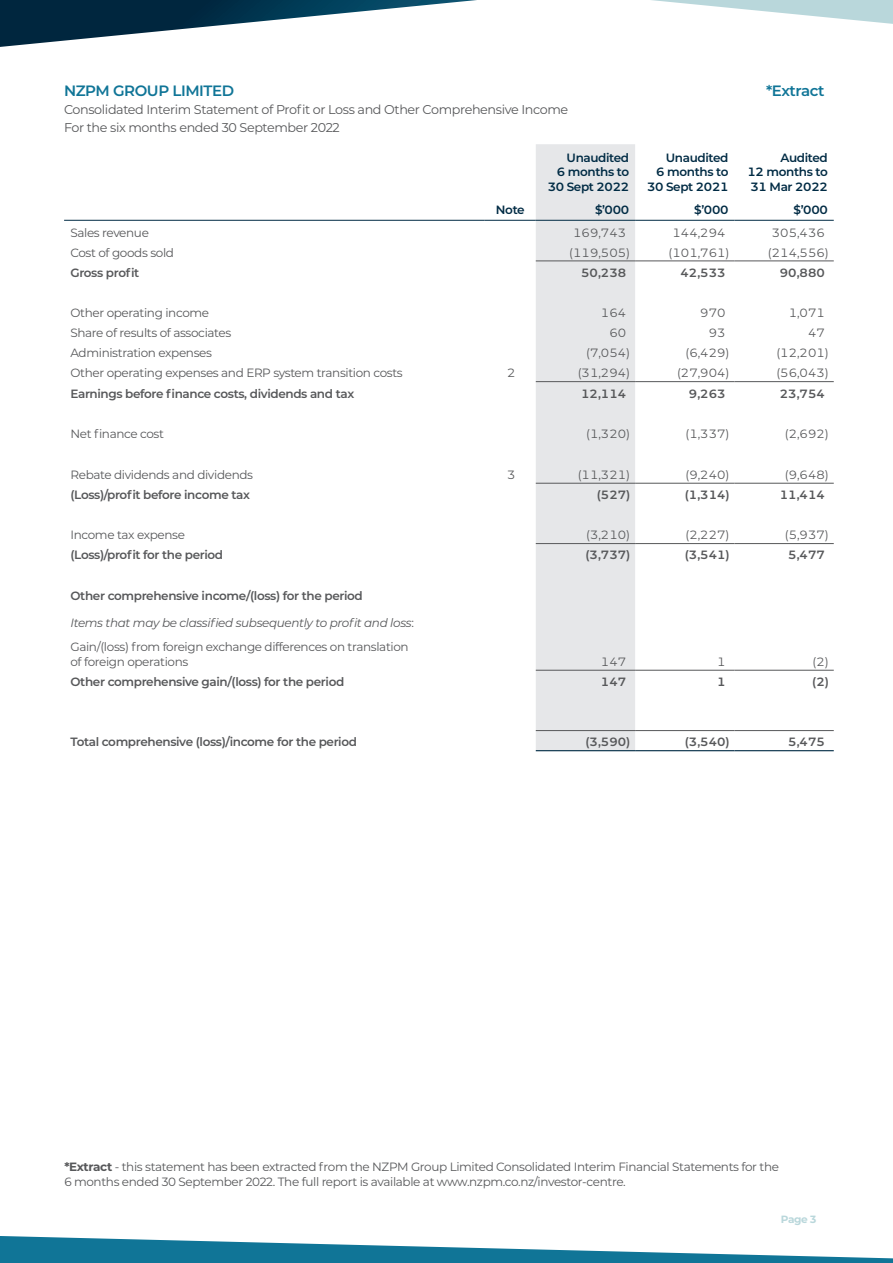
<style>
.page{position:relative;width:893px;height:1263px;background:#fff}
.page>*{position:absolute;margin:0;border:0;box-sizing:border-box;transform-origin:0 0}
.Subheading{font:600 15px "Montserrat";letter-spacing:-.03em;color:#107597}
.Body_Copy{font:12.75px/18px "Montserrat";letter-spacing:-.03em;color:#57585a}
.Table_Notes_Copy{font:12px/15px "Montserrat";letter-spacing:-.03em;color:#57585a}
.Table_Body{font:600 12px "Montserrat";letter-spacing:-.03em;color:#57585a}
.Table_Body-2{font:12px "Montserrat";letter-spacing:-.03em;color:#57585a}
.Table_Numbers{font:12px "Montserrat";color:#57585a}
.Table_Head_-_Right{font:600 12px/14.4px "Montserrat";letter-spacing:-.03em;color:#002b44;text-align:right}
.Table_Numbers-2{font:600 12px "Montserrat";color:#57585a}
.Table_Body-3{font:italic 12px "Montserrat";letter-spacing:-.03em;color:#57585a}
.t1{font:700 10.5px "Montserrat";color:#b9d7db}
.s1{font-style:normal}
.s2{font-weight:700}
</style>
<div class="page">
<svg style="left:0;top:0;width:893px;height:47px"></svg>
<svg style="left:0;top:1236px;width:893px;height:27px"></svg>
<div style="left:536px;top:144px;width:99px;height:606px;background:#e6e7e9"></div>
<hr style="left:64px;top:220px;width:421px;height:1px;background:#002b44">
<hr style="left:734px;top:220px;width:100px;height:1px;background:#002b44">
<hr style="left:485px;top:220px;width:51px;height:1px;background:#002b44">
<hr style="left:536px;top:220px;width:99px;height:1px;background:#002b44">
<hr style="left:635px;top:220px;width:99px;height:1px;background:#002b44">
<hr style="left:536px;top:261px;width:99px;height:1px;background:#57585a">
<hr style="left:635px;top:261px;width:99px;height:1px;background:#57585a">
<hr style="left:734px;top:261px;width:100px;height:1px;background:#57585a">
<hr style="left:536px;top:483px;width:99px;height:1px;background:#57585a">
<hr style="left:635px;top:483px;width:99px;height:1px;background:#57585a">
<hr style="left:734px;top:483px;width:100px;height:1px;background:#57585a">
<hr style="left:536px;top:543px;width:99px;height:1px;background:#57585a">
<hr style="left:635px;top:543px;width:99px;height:1px;background:#57585a">
<hr style="left:734px;top:543px;width:100px;height:1px;background:#57585a">
<hr style="left:536px;top:670px;width:99px;height:1px;background:#57585a">
<hr style="left:635px;top:670px;width:99px;height:1px;background:#57585a">
<hr style="left:734px;top:670px;width:100px;height:1px;background:#57585a">
<hr style="left:536px;top:730px;width:99px;height:1px;background:#57585a">
<hr style="left:536px;top:750px;width:99px;height:1px;background:#002b44">
<hr style="left:635px;top:730px;width:99px;height:1px;background:#57585a">
<hr style="left:734px;top:730px;width:100px;height:1px;background:#57585a">
<hr style="left:635px;top:750px;width:99px;height:1px;background:#002b44">
<hr style="left:734px;top:750px;width:100px;height:1px;background:#002b44">
<hr style="left:536px;top:381px;width:99px;height:1px;background:#57585a">
<hr style="left:635px;top:381px;width:99px;height:1px;background:#57585a">
<hr style="left:734px;top:381px;width:100px;height:1px;background:#57585a">
<p class="Subheading" style="left:64px;top:80px;width:172px">NZPM GROUP LIMITED</p>
<p class="Subheading" style="left:766px;top:80px;width:60px">*Extract</p>
<p class="Body_Copy" style="left:64px;top:100px;width:506px">Consolidated Interim Statement of Profit or Loss and Other Comprehensive Income<br>For the six months ended 30 September 2022</p>
<p class="Table_Head_-_Right" style="left:548px;top:150px;width:83px">Unaudited<br>6 months to<br>30 Sept 2022</p>
<p class="Table_Head_-_Right" style="left:647px;top:150px;width:83px">Unaudited<br>6 months to<br>30 Sept 2021</p>
<p class="Table_Head_-_Right" style="left:747px;top:150px;width:82px;text-align:justify;text-indent:33px">Audited 12 months to 31 Mar 2022</p>
<p class="Table_Head_-_Right" style="left:496px;top:202px;width:30px">Note</p>
<p class="Table_Head_-_Right" style="left:595px;top:202px;width:36px">$’000</p>
<p class="Table_Head_-_Right" style="left:694px;top:202px;width:36px">$’000</p>
<p class="Table_Head_-_Right" style="left:794px;top:202px;width:36px">$’000</p>
<p class="Table_Body-2" style="left:70px;top:224px;width:80px">Sales revenue</p>
<p class="Table_Numbers" style="left:573px;top:224px;width:54px">169,743</p>
<p class="Table_Numbers" style="left:672px;top:224px;width:54px">144,294</p>
<p class="Table_Numbers" style="left:772px;top:224px;width:54px">305,436</p>
<p class="Table_Body-2" style="left:70px;top:244px;width:105px">Cost of goods sold</p>
<p class="Table_Numbers" style="left:569px;top:244px;width:62px">(119,505)</p>
<p class="Table_Numbers" style="left:669px;top:244px;width:62px">(101,761)</p>
<p class="Table_Numbers" style="left:768px;top:244px;width:62px">(214,556)</p>
<p class="Table_Body" style="left:70px;top:264px;width:70px">Gross profit</p>
<p class="Table_Numbers-2" style="left:581px;top:264px;width:46px">50,238</p>
<p class="Table_Numbers-2" style="left:681px;top:264px;width:46px">42,533</p>
<p class="Table_Numbers-2" style="left:780px;top:264px;width:46px">90,880</p>
<p class="Table_Body-2" style="left:70px;top:304px;width:140px">Other operating income</p>
<p class="Table_Numbers" style="left:601px;top:304px;width:27px">164</p>
<p class="Table_Numbers" style="left:700px;top:304px;width:27px">970</p>
<p class="Table_Numbers" style="left:789px;top:304px;width:38px">1,071</p>
<p class="Table_Body-2" style="left:70px;top:325px;width:162px">Share of results of associates</p>
<p class="Table_Numbers" style="left:609px;top:325px;width:18px">60</p>
<p class="Table_Numbers" style="left:709px;top:325px;width:18px">93</p>
<p class="Table_Numbers" style="left:808px;top:325px;width:18px">47</p>
<p class="Table_Body-2" style="left:70px;top:345px;width:143px">Administration expenses</p>
<p class="Table_Numbers" style="left:586px;top:345px;width:46px">(7,054)</p>
<p class="Table_Numbers" style="left:685px;top:345px;width:46px">(6,429)</p>
<p class="Table_Numbers" style="left:776px;top:345px;width:54px">(12,201)</p>
<p class="Table_Body-2" style="left:70px;top:365px;width:334px">Other operating expenses and ERP system transition costs</p>
<p class="Table_Numbers" style="left:507px;top:365px;width:10px">2</p>
<p class="Table_Numbers" style="left:578px;top:365px;width:54px">(31,294)</p>
<p class="Table_Numbers" style="left:677px;top:365px;width:54px">(27,904)</p>
<p class="Table_Numbers" style="left:776px;top:365px;width:54px">(56,043)</p>
<p class="Table_Body" style="left:70px;top:385px;width:285px">Earnings before finance costs, dividends and tax</p>
<p class="Table_Numbers-2" style="left:581px;top:385px;width:46px">12,114</p>
<p class="Table_Numbers-2" style="left:689px;top:385px;width:38px">9,263</p>
<p class="Table_Numbers-2" style="left:780px;top:385px;width:46px">23,754</p>
<p class="Table_Body-2" style="left:70px;top:425px;width:95px">Net finance cost</p>
<p class="Table_Numbers" style="left:586px;top:425px;width:46px">(1,320)</p>
<p class="Table_Numbers" style="left:685px;top:425px;width:46px">(1,337)</p>
<p class="Table_Numbers" style="left:785px;top:425px;width:46px">(2,692)</p>
<p class="Table_Body-2" style="left:70px;top:466px;width:184px">Rebate dividends and dividends</p>
<p class="Table_Numbers" style="left:507px;top:466px;width:10px">3</p>
<p class="Table_Numbers" style="left:578px;top:466px;width:54px">(11,321)</p>
<p class="Table_Numbers" style="left:685px;top:466px;width:46px">(9,240)</p>
<p class="Table_Numbers" style="left:785px;top:466px;width:46px">(9,648)</p>
<p class="Table_Body" style="left:70px;top:486px;width:181px">(Loss)/profit before income tax</p>
<p class="Table_Numbers-2" style="left:597px;top:486px;width:35px">(527)</p>
<p class="Table_Numbers-2" style="left:685px;top:486px;width:46px">(1,314)</p>
<p class="Table_Numbers-2" style="left:780px;top:486px;width:46px">11,414</p>
<p class="Table_Body-2" style="left:70px;top:527px;width:116px">Income tax expense</p>
<p class="Table_Numbers" style="left:586px;top:527px;width:46px">(3,210)</p>
<p class="Table_Numbers" style="left:685px;top:527px;width:46px">(2,227)</p>
<p class="Table_Numbers" style="left:785px;top:527px;width:46px">(5,937)</p>
<p class="Table_Body" style="left:70px;top:547px;width:154px">(Loss)/profit for the period</p>
<p class="Table_Numbers-2" style="left:585px;top:547px;width:46px">(3,737)</p>
<p class="Table_Numbers-2" style="left:685px;top:547px;width:46px">(3,541)</p>
<p class="Table_Numbers-2" style="left:788px;top:547px;width:38px">5,477</p>
<p class="Table_Body" style="left:70px;top:587px;width:294px">Other comprehensive income/(loss) for the period</p>
<p class="Table_Body-3" style="left:70px;top:615px;width:345px">Items that may be classified subsequently to profit and loss<span class="s1">:</span></p>
<p class="Table_Notes_Copy" style="left:70px;top:639px;width:340px">Gain/(loss) from foreign exchange differences on translation of foreign operations</p>
<p class="Table_Numbers" style="left:601px;top:653px;width:27px">147</p>
<p class="Table_Numbers" style="left:717px;top:653px;width:10px">1</p>
<p class="Table_Numbers" style="left:812px;top:653px;width:18px">(2)</p>
<p class="Table_Body" style="left:70px;top:673px;width:275px">Other comprehensive gain/(loss) for the period</p>
<p class="Table_Numbers-2" style="left:601px;top:673px;width:27px">147</p>
<p class="Table_Numbers-2" style="left:717px;top:673px;width:10px">1</p>
<p class="Table_Numbers-2" style="left:812px;top:673px;width:18px">(2)</p>
<p class="Table_Body" style="left:70px;top:734px;width:288px">Total comprehensive (loss)/income for the period</p>
<p class="Table_Numbers-2" style="left:585px;top:734px;width:46px">(3,590)</p>
<p class="Table_Numbers-2" style="left:685px;top:734px;width:46px">(3,540)</p>
<p class="Table_Numbers-2" style="left:788px;top:734px;width:38px">5,475</p>
<p class="Table_Notes_Copy" style="left:64px;top:1159px;width:716px"><span class="s2">*Extract</span> - this statement has been extracted from the NZPM Group Limited Consolidated Interim Financial Statements for the<br>6 months ended 30 September 2022. The full report is available at www.nzpm.co.nz/investor-centre.</p>
<p class="t1" style="left:781px;top:1211px;width:37px">Page 3</p>
</div>
